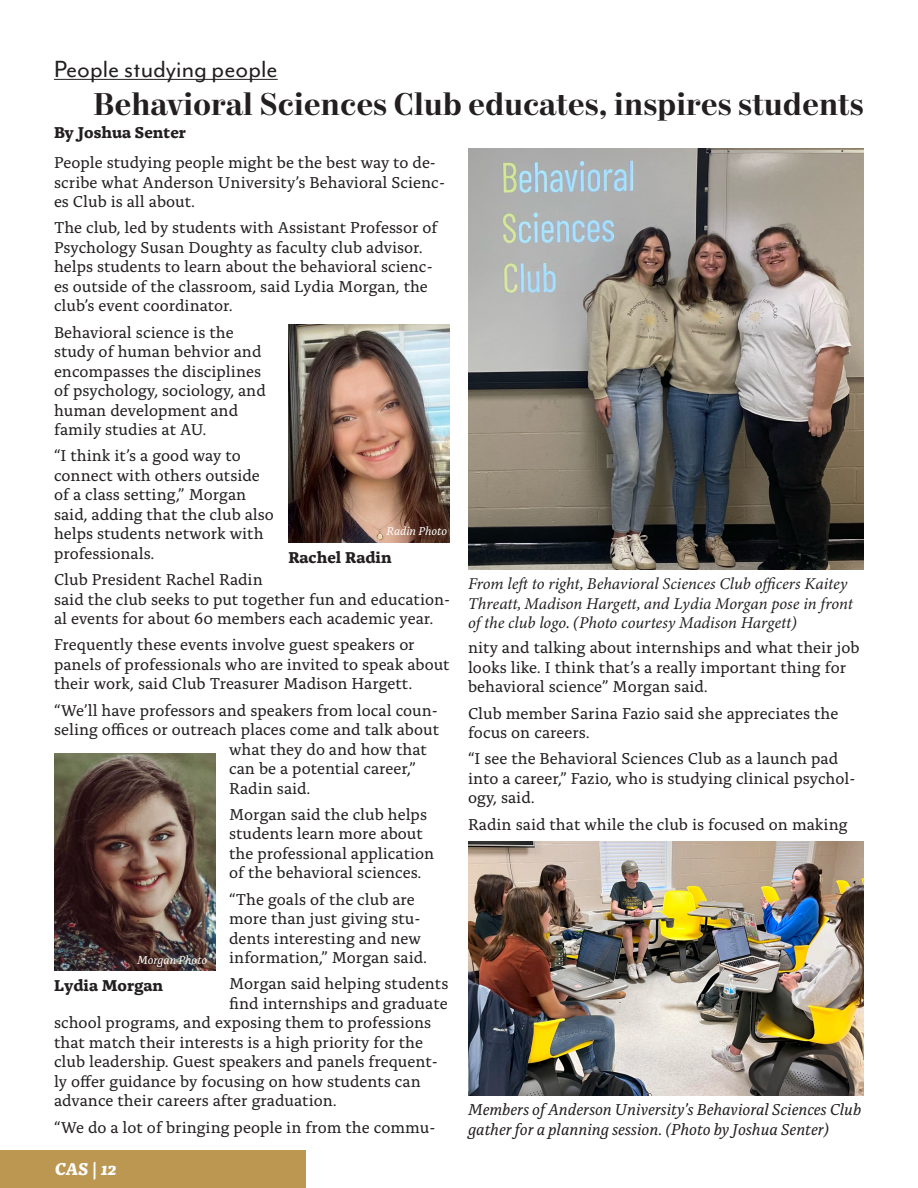
<style>
.page{position:relative;width:918px;height:1188px;background:#fff}
.page>*{position:absolute;margin:0;border:0;box-sizing:border-box;transform-origin:0 0}
.Synthesis{font:600 31.5px "Mort Modern 10";color:#231f20}
.Synthesis-2{font:27px "Mr Eaves Mod OT";color:#231f20}
.t1{font:italic 700 18px "Alda OTCEV";color:#fff}
.Synthesis_Style{font:16.5px/19.5px "Alda OTCEV";color:#231f20}
.Synthesis-3{font:italic 16.5px/19.5px "Minion Variable Concept";color:#231f20}
.Synthesis-4{font:italic 16.5px/19.5px "Alda OTCEV";color:#231f20}
.Synthesis-5{font:700 16.5px "Alda OTCEV";color:#231f20}
.t2{font:italic 12px "Alda OTCEV";color:#fff}
</style>
<div class="page">
<img style="left:468px;top:841px;width:396px;height:255px">
<div style="left:0;top:1151px;width:305px;height:37px;background:#bb9752"></div>
<hr style="left:54px;top:79px;width:224px;height:1px;background:#231f20">
<img style="left:468px;top:149px;width:396px;height:420px">
<img style="left:288px;top:325px;width:162px;height:217px">
<img style="left:54px;top:754px;width:162px;height:217px">
<p class="Synthesis-2" style="left:54px;top:54px;width:225px">People studying people</p>
<p class="Synthesis" style="left:93px;top:83px;width:773px">Behavioral Sciences Club educates, inspires students</p>
<p class="Synthesis-5" style="left:54px;top:120px;width:134px">By Joshua Senter</p>
<p class="Synthesis_Style" style="left:54px;top:152px;width:393px">People studying people might be the best way to de&shy;scribe what Anderson University’s Behavioral Scienc&shy;es Club is all about.</p>
<p class="Synthesis_Style" style="left:54px;top:217px;width:385px">The club, led by students with Assistant Professor of Psychology Susan Doughty as faculty club advisor. helps students to learn about the behavioral scienc&shy;es outside of the classroom, said Lydia Morgan, the club’s event coordinator.</p>
<p class="Synthesis_Style" style="left:54px;top:321px;width:213px">Behavioral science is the study of human behvior and encompasses the disciplines of psychology, sociology, and human development and family studies at AU.</p>
<p class="Synthesis_Style" style="left:54px;top:445px;width:222px">“I think it’s a good way to connect with others outside of a class setting,” Morgan said, adding that the club also helps students network with professionals.</p>
<p class="Synthesis_Style" style="left:54px;top:569px;width:398px">Club President Rachel Radin<br>said the club seeks to put together fun and education&shy;al events for about 60 members each academic year.</p>
<p class="Synthesis_Style" style="left:54px;top:634px;width:397px">Frequently these events involve guest speakers or panels of professionals who are invited to speak about their work, said Club Treasurer Madison Hargett.</p>
<p class="Synthesis_Style" style="left:54px;top:699px;width:385px">“We’ll have professors and speakers from local coun-</p>
<p class="Synthesis_Style" style="left:54px;top:719px;width:387px">seling offices or outreach places come and talk about</p>
<p class="Synthesis_Style" style="left:229px;top:738px;width:199px">what they do and how that</p>
<p class="Synthesis_Style" style="left:229px;top:758px;width:188px">can be a potential career,”</p>
<p class="Synthesis_Style" style="left:229px;top:777px;width:83px">Radin said.</p>
<p class="Synthesis_Style" style="left:229px;top:803px;width:207px">Morgan said the club helps students learn more about the professional application of the behavioral sciences.</p>
<p class="Synthesis_Style" style="left:229px;top:888px;width:200px">“The goals of the club are more than just giving stu&shy;dents interesting and new information,” Morgan said.</p>
<p class="Synthesis_Style" style="left:229px;top:973px;width:221px">Morgan said helping students</p>
<p class="Synthesis_Style" style="left:229px;top:992px;width:220px">find internships and graduate</p>
<p class="Synthesis_Style" style="left:54px;top:1012px;width:379px">school programs, and exposing them to professions</p>
<p class="Synthesis_Style" style="left:54px;top:1031px;width:371px">that match their interests is a high priority for the</p>
<p class="Synthesis_Style" style="left:54px;top:1051px;width:385px">club leadership. Guest speakers and panels frequent-</p>
<p class="Synthesis_Style" style="left:54px;top:1070px;width:368px">ly offer guidance by focusing on how students can</p>
<p class="Synthesis_Style" style="left:54px;top:1090px;width:284px">advance their careers after graduation.</p>
<p class="Synthesis_Style" style="left:54px;top:1116px;width:383px">“We do a lot of bringing people in from the commu-</p>
<p class="t2" style="left:387px;top:522px;width:62px">Radin Photo</p>
<p class="Synthesis-5" style="left:288px;top:544px;width:105px">Rachel Radin</p>
<p class="t2" style="left:137px;top:951px;width:72px">Morgan Photo</p>
<p class="Synthesis-5" style="left:54px;top:973px;width:111px">Lydia Morgan</p>
<p class="t1" style="left:55px;top:1155px;width:63px">CAS | 12</p>
<p class="Synthesis-3" style="left:468px;top:574px;width:386px">From left to right, Behavioral Sciences Club officers Kaitey<br>Threatt, Madison Hargett, and Lydia Morgan pose in front of the club logo. (Photo courtesy Madison Hargett)</p>
<p class="Synthesis_Style" style="left:468px;top:637px;width:393px">nity and talking about internships and what their job looks like. I think that’s a really important thing for behavioral science” Morgan said.</p>
<p class="Synthesis_Style" style="left:468px;top:702px;width:372px">Club member Sarina Fazio said she appreciates the focus on careers.</p>
<p class="Synthesis_Style" style="left:468px;top:748px;width:389px">“I see the Behavioral Sciences Club as a launch pad into a career,” Fazio, who is studying clinical psychol&shy;ogy, said.</p>
<p class="Synthesis_Style" style="left:468px;top:813px;width:381px">Radin said that while the club is focused on making</p>
<p class="Synthesis-4" style="left:468px;top:1099px;width:395px">Members of Anderson University’s Behavioral Sciences Club gather for a planning session. (Photo by Joshua Senter)</p>
</div>
